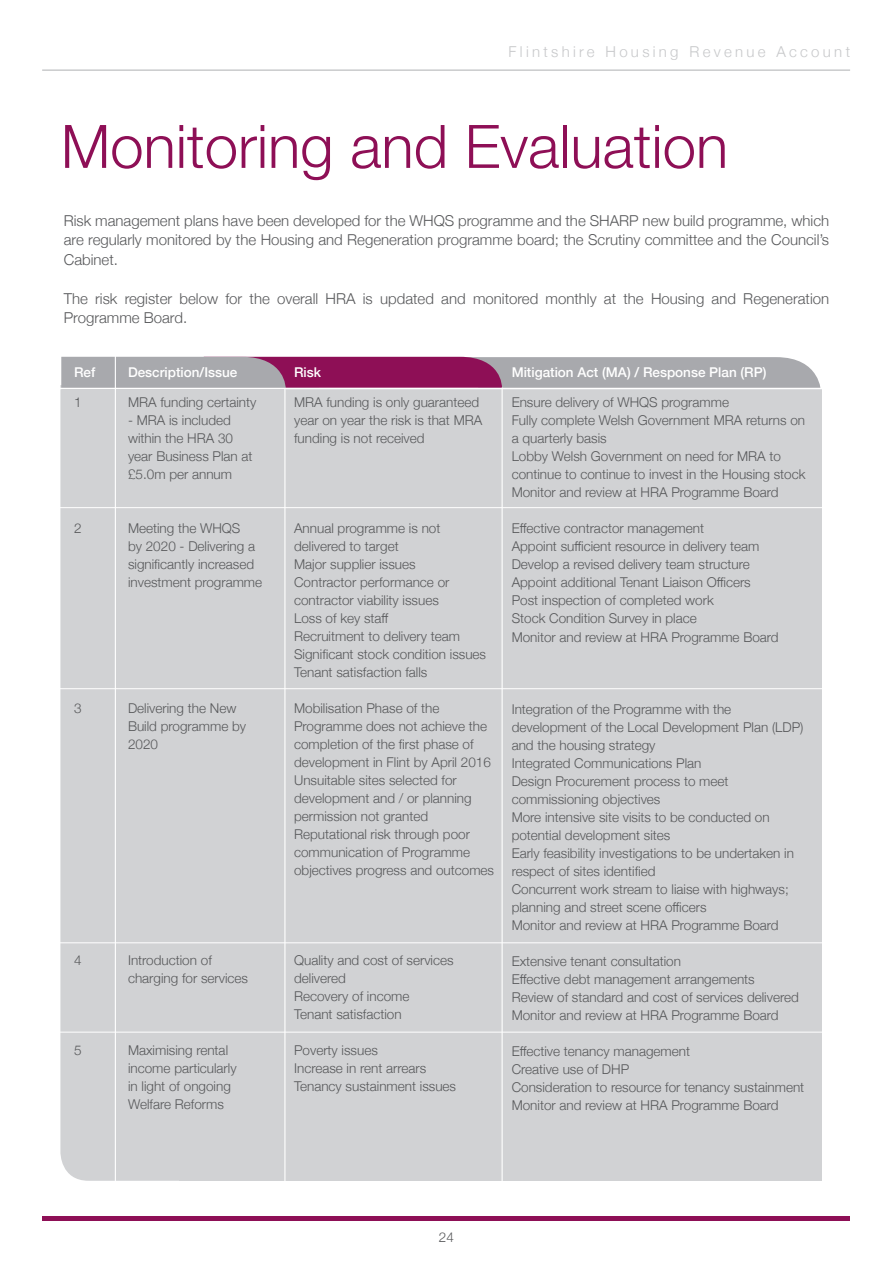
<style>
.page{position:relative;width:893px;height:1263px;background:#fff}
.page>*{position:absolute;margin:0;border:0;box-sizing:border-box;transform-origin:0 0}
.t1{font:300 60px "Helvetica Neue";color:#8e0f56}
.t2{font:300 15px/19.5px "Helvetica Neue";color:#57585a;text-align:justify}
.t3{font:300 15px "Helvetica Neue";letter-spacing:.22em;color:#c7c8ca}
.t4{font:300 13.5px/18px "Helvetica Neue";color:#57585a}
.t5{font:500 13.5px "Helvetica Neue";color:#fff}
</style>
<div class="page">
<hr style="left:42px;top:69px;width:808px;height:2px;background:#c7c8ca">
<hr style="left:42px;top:1216px;width:808px;height:4px;background:#8e0f56">
<div style="left:180px;top:388px;width:642px;height:793px;background:#d1d2d4"></div>
<svg style="left:60px;top:385px;width:259px;height:796px"></svg>
<svg style="left:61px;top:357px;width:760px;height:37px;background:#a98b9f"></svg>
<hr style="left:284px;top:388px;width:1px;height:798px;background:#fff">
<hr style="left:0;top:388px;width:829px;height:1px;background:#fff">
<hr style="left:502px;top:388px;width:1px;height:796px;background:#fff">
<hr style="left:115px;top:356px;width:1px;height:832px;background:#fff">
<hr style="left:9px;top:507px;width:828px;height:1px;background:#fff">
<hr style="left:27px;top:688px;width:829px;height:1px;background:#fff">
<hr style="left:14px;top:942px;width:829px;height:1px;background:#fff">
<hr style="left:34px;top:1032px;width:829px;height:1px;background:#fff">
<p class="t3" style="left:509px;top:40px;width:343px">Flintshire Housing Revenue Account</p>
<p class="t1" style="left:61px;top:98px;width:669px">Monitoring and Evaluation</p>
<p class="t2" style="left:64px;top:210px;width:767px">Risk management plans have been developed for the WHQS programme and the SHARP new build programme, which are regularly monitored by the Housing and Regeneration programme board; the Scrutiny committee and the Council’s Cabinet.</p>
<p class="t2" style="left:64px;top:288px;width:767px">The risk register below for the overall HRA is updated and monitored monthly at the Housing and Regeneration<br>Programme Board.</p>
<p class="t5" style="left:74px;top:361px;width:23px">Ref</p>
<p class="t5" style="left:128px;top:361px;width:111px">Description/Issue</p>
<p class="t4" style="left:74px;top:392px;width:9px">1</p>
<p class="t4" style="left:128px;top:392px;width:130px">MRA funding certainty</p>
<p class="t4" style="left:128px;top:410px;width:126px">- MRA is included within the HRA 30 year Business Plan at £5.0m per annum</p>
<p class="t4" style="left:74px;top:518px;width:9px">2</p>
<p class="t4" style="left:128px;top:518px;width:136px">Meeting the WHQS<br>by 2020 - Delivering a significantly increased investment programme</p>
<p class="t4" style="left:74px;top:698px;width:9px">3</p>
<p class="t4" style="left:128px;top:698px;width:120px">Delivering the New<br>Build programme by<br>2020</p>
<p class="t4" style="left:74px;top:950px;width:9px">4</p>
<p class="t4" style="left:128px;top:950px;width:122px">Introduction of charging for services</p>
<p class="t4" style="left:74px;top:1040px;width:9px">5</p>
<p class="t4" style="left:128px;top:1040px;width:110px">Maximising rental income particularly in light of ongoing<br>Welfare Reforms</p>
<p class="t5" style="left:294px;top:361px;width:29px">Risk</p>
<p class="t4" style="left:294px;top:392px;width:190px">MRA funding is only guaranteed year on year the risk is that MRA funding is not received</p>
<p class="t4" style="left:294px;top:518px;width:148px">Annual programme is not delivered to target</p>
<p class="t4" style="left:294px;top:554px;width:123px">Major supplier issues</p>
<p class="t4" style="left:294px;top:572px;width:157px">Contractor performance or contractor viability issues</p>
<p class="t4" style="left:294px;top:608px;width:96px">Loss of key staff</p>
<p class="t4" style="left:294px;top:626px;width:168px">Recruitment to delivery team</p>
<p class="t4" style="left:294px;top:644px;width:194px">Significant stock condition issues</p>
<p class="t4" style="left:294px;top:662px;width:135px">Tenant satisfaction falls</p>
<p class="t4" style="left:294px;top:698px;width:198px">Mobilisation Phase of the<br>Programme does not achieve the completion of the first phase of development in Flint by April 2016</p>
<p class="t4" style="left:294px;top:770px;width:179px">Unsuitable sites selected for development and / or planning permission not granted</p>
<p class="t4" style="left:294px;top:824px;width:201px">Reputational risk through poor communication of Programme objectives progress and outcomes</p>
<p class="t4" style="left:294px;top:950px;width:161px">Quality and cost of services delivered</p>
<p class="t4" style="left:294px;top:986px;width:117px">Recovery of income</p>
<p class="t4" style="left:294px;top:1004px;width:109px">Tenant satisfaction</p>
<p class="t4" style="left:294px;top:1040px;width:85px">Poverty issues</p>
<p class="t4" style="left:294px;top:1058px;width:134px">Increase in rent arrears</p>
<p class="t4" style="left:294px;top:1076px;width:164px">Tenancy sustainment issues</p>
<p class="t5" style="left:512px;top:362px;width:256px">Mitigation Act (MA) / Response Plan (RP)</p>
<p class="t4" style="left:512px;top:393px;width:219px">Ensure delivery of WHQS programme</p>
<p class="t4" style="left:512px;top:411px;width:295px">Fully complete Welsh Government MRA returns on a quarterly basis</p>
<p class="t4" style="left:512px;top:447px;width:295px">Lobby Welsh Government on need for MRA to continue to continue to invest in the Housing stock</p>
<p class="t4" style="left:512px;top:483px;width:268px">Monitor and review at HRA Programme Board</p>
<p class="t4" style="left:512px;top:519px;width:194px">Effective contractor management</p>
<p class="t4" style="left:512px;top:537px;width:249px">Appoint sufficient resource in delivery team</p>
<p class="t4" style="left:512px;top:555px;width:240px">Develop a revised delivery team structure</p>
<p class="t4" style="left:512px;top:573px;width:241px">Appoint additional Tenant Liaison Officers</p>
<p class="t4" style="left:512px;top:591px;width:204px">Post inspection of completed work</p>
<p class="t4" style="left:512px;top:609px;width:187px">Stock Condition Survey in place</p>
<p class="t4" style="left:512px;top:627px;width:268px">Monitor and review at HRA Programme Board</p>
<p class="t4" style="left:512px;top:699px;width:293px">Integration of the Programme with the development of the Local Development Plan (LDP) and the housing strategy</p>
<p class="t4" style="left:512px;top:753px;width:191px">Integrated Communications Plan</p>
<p class="t4" style="left:512px;top:771px;width:218px">Design Procurement process to meet commissioning objectives</p>
<p class="t4" style="left:512px;top:807px;width:259px">More intensive site visits to be conducted on potential development sites</p>
<p class="t4" style="left:512px;top:843px;width:284px">Early feasibility investigations to be undertaken in respect of sites identified</p>
<p class="t4" style="left:512px;top:879px;width:279px">Concurrent work stream to liaise with highways; planning and street scene officers</p>
<p class="t4" style="left:512px;top:915px;width:268px">Monitor and review at HRA Programme Board</p>
<p class="t4" style="left:512px;top:951px;width:171px">Extensive tenant consultation</p>
<p class="t4" style="left:512px;top:969px;width:245px">Effective debt management arrangements</p>
<p class="t4" style="left:512px;top:987px;width:289px">Review of standard and cost of services delivered</p>
<p class="t4" style="left:512px;top:1005px;width:268px">Monitor and review at HRA Programme Board</p>
<p class="t4" style="left:512px;top:1041px;width:180px">Effective tenancy management</p>
<p class="t4" style="left:512px;top:1059px;width:119px">Creative use of DHP</p>
<p class="t4" style="left:512px;top:1077px;width:294px">Consideration to resource for tenancy sustainment</p>
<p class="t4" style="left:512px;top:1095px;width:268px">Monitor and review at HRA Programme Board</p>
<p class="t4" style="left:439px;top:1227px;width:17px">24</p>
</div>
